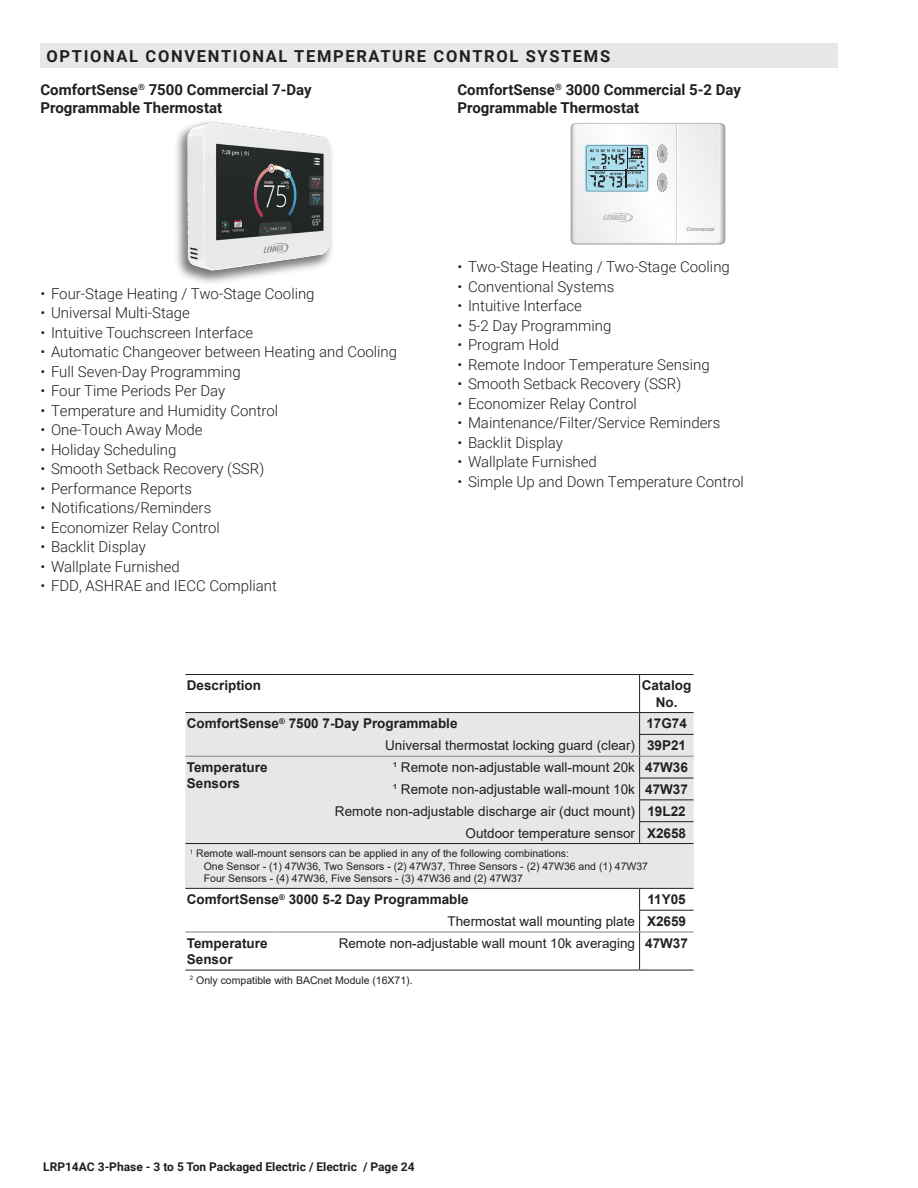
<style>
.page{position:relative;width:918px;height:1188px;background:#fff}
.page>*{position:absolute;margin:0;border:0;box-sizing:border-box;transform-origin:0 0}
.Roboto_Head_11_-_NO{font:700 16.5px "Roboto";letter-spacing:.1em;color:#231f20}
.t1{font:300 15px "Roboto";color:#231f20}
.Roboto_Bold_Body_Tex{font:700 15px/18px "Roboto";color:#231f20}
.Arial_Data_Cell_Righ{font:13.5px "Arial";color:#231f20}
.Arial_Head_Cell_Left{font:700 13.5px/16.2px "Arial";color:#231f20}
.Arial_Head_Cell{font:700 13.5px/16.2px "Arial";color:#231f20;text-align:center}
.t2{font:700 12px "Roboto";color:#231f20}
.Arial_Foot_Note_Numb{font:10.5px/12.6px "Arial";color:#231f20}
.t3{font:italic 5.1px "Arial";color:#72746e}
.t4{font:700 2.1px "Arial";color:#fff;scale:1.12 1}
</style>
<div class="page">
<div style="left:173px;top:119px;width:161px;height:166px;background:#231f20;opacity:.6"></div>
<img style="left:187px;top:123px;width:142px;height:148px">
<svg style="left:571px;top:123px;width:154px;height:121px"></svg>
<svg style="left:640px;top:713px;width:54px;height:130px;background:#e3e4e6"></svg>
<div style="left:185px;top:844px;width:509px;height:44px;background:#e6e7e9"></div>
<hr style="left:639px;top:675px;width:1px;height:37px;background:#231f20">
<hr style="left:185px;top:712px;width:92px;height:1px;background:#231f20">
<hr style="left:277px;top:712px;width:363px;height:1px;background:#231f20">
<hr style="left:640px;top:712px;width:54px;height:1px;background:#231f20">
<div style="left:185px;top:713px;width:455px;height:130px;background:#e6e7e9"></div>
<hr style="left:185px;top:843px;width:92px;height:1px;background:#231f20">
<hr style="left:277px;top:843px;width:363px;height:1px;background:#231f20">
<hr style="left:639px;top:910px;width:55px;height:1px;background:#231f20">
<svg style="left:639px;top:889px;width:1px;height:43px"></svg>
<hr style="left:639px;top:932px;width:1px;height:38px;background:#231f20">
<hr style="left:639px;top:734px;width:55px;height:1px;background:#231f20">
<hr style="left:639px;top:778px;width:55px;height:1px;background:#231f20">
<hr style="left:639px;top:799px;width:55px;height:1px;background:#231f20">
<hr style="left:639px;top:821px;width:55px;height:1px;background:#231f20">
<hr style="left:640px;top:756px;width:54px;height:1px;background:#808285">
<hr style="left:185px;top:756px;width:92px;height:1px;background:#808285">
<hr style="left:277px;top:756px;width:363px;height:1px;background:#808285">
<hr style="left:640px;top:932px;width:54px;height:1px;background:#808285">
<hr style="left:185px;top:932px;width:92px;height:1px;background:#808285">
<hr style="left:277px;top:932px;width:363px;height:1px;background:#808285">
<hr style="left:185px;top:970px;width:92px;height:1px;background:#231f20">
<hr style="left:277px;top:970px;width:363px;height:1px;background:#231f20">
<hr style="left:640px;top:970px;width:54px;height:1px;background:#231f20">
<hr style="left:640px;top:843px;width:54px;height:1px;background:#231f20">
<hr style="left:185px;top:888px;width:92px;height:1px;background:#231f20">
<hr style="left:277px;top:888px;width:363px;height:1px;background:#231f20">
<hr style="left:640px;top:888px;width:54px;height:1px;background:#231f20">
<hr style="left:185px;top:674px;width:92px;height:1px;background:#231f20">
<hr style="left:277px;top:674px;width:363px;height:1px;background:#231f20">
<hr style="left:640px;top:674px;width:54px;height:1px;background:#231f20">
<div style="left:40px;top:44px;width:798px;height:24px;background:#e6e7e9"></div>
<p class="Roboto_Head_11_-_NO" style="left:46px;top:44px;width:565px">OPTIONAL CONVENTIONAL TEMPERATURE CONTROL SYSTEMS</p>
<p class="Roboto_Bold_Body_Tex" style="left:40px;top:80px;width:273px">ComfortSense<sup>®</sup> 7500 Commercial 7-Day<br>Programmable Thermostat</p>
<p class="t1" style="left:40px;top:283px;width:276px">• Four-Stage Heating / Two-Stage Cooling</p>
<p class="t1" style="left:40px;top:302px;width:151px">• Universal Multi-Stage</p>
<p class="t1" style="left:40px;top:322px;width:214px">• Intuitive Touchscreen Interface</p>
<p class="t1" style="left:40px;top:341px;width:358px">• Automatic Changeover between Heating and Cooling</p>
<p class="t1" style="left:40px;top:361px;width:202px">• Full Seven-Day Programming</p>
<p class="t1" style="left:40px;top:380px;width:186px">• Four Time Periods Per Day</p>
<p class="t1" style="left:40px;top:400px;width:239px">• Temperature and Humidity Control</p>
<p class="t1" style="left:40px;top:419px;width:164px">• One-Touch Away Mode</p>
<p class="t1" style="left:40px;top:439px;width:137px">• Holiday Scheduling</p>
<p class="t1" style="left:40px;top:458px;width:225px">• Smooth Setback Recovery (SSR)</p>
<p class="t1" style="left:40px;top:478px;width:153px">• Performance Reports</p>
<p class="t1" style="left:40px;top:497px;width:172px">• Notifications/Reminders</p>
<p class="t1" style="left:40px;top:517px;width:181px">• Economizer Relay Control</p>
<p class="t1" style="left:40px;top:536px;width:107px">• Backlit Display</p>
<p class="t1" style="left:40px;top:556px;width:141px">• Wallplate Furnished</p>
<p class="t1" style="left:40px;top:575px;width:238px">• FDD, ASHRAE and IECC Compliant</p>
<p class="Roboto_Bold_Body_Tex" style="left:458px;top:80px;width:285px">ComfortSense<sup>®</sup> 3000 Commercial 5-2 Day<br>Programmable Thermostat</p>
<p class="t4" style="left:633px;top:148px;width:8px">MAINT</p>
<p class="t3" style="left:686px;top:226px;width:29px">Commercial</p>
<p class="t1" style="left:458px;top:256px;width:274px">• Two-Stage Heating / Two-Stage Cooling</p>
<p class="t1" style="left:458px;top:276px;width:158px">• Conventional Systems</p>
<p class="t1" style="left:458px;top:295px;width:126px">• Intuitive Interface</p>
<p class="t1" style="left:458px;top:315px;width:155px">• 5-2 Day Programming</p>
<p class="t1" style="left:458px;top:334px;width:103px">• Program Hold</p>
<p class="t1" style="left:458px;top:354px;width:254px">• Remote Indoor Temperature Sensing</p>
<p class="t1" style="left:458px;top:373px;width:225px">• Smooth Setback Recovery (SSR)</p>
<p class="t1" style="left:458px;top:393px;width:181px">• Economizer Relay Control</p>
<p class="t1" style="left:458px;top:412px;width:264px">• Maintenance/Filter/Service Reminders</p>
<p class="t1" style="left:458px;top:432px;width:107px">• Backlit Display</p>
<p class="t1" style="left:458px;top:451px;width:141px">• Wallplate Furnished</p>
<p class="t1" style="left:458px;top:471px;width:288px">• Simple Up and Down Temperature Control</p>
<p class="Arial_Head_Cell_Left" style="left:187px;top:678px;width:76px">Description</p>
<p class="Arial_Head_Cell" style="left:642px;top:678px;width:51px">Catalog<br>No.</p>
<p class="Arial_Head_Cell_Left" style="left:187px;top:716px;width:272px">ComfortSense<sup>®</sup> 7500 7-Day Programmable</p>
<p class="Arial_Head_Cell" style="left:646px;top:716px;width:42px">17G74</p>
<p class="Arial_Data_Cell_Righ" style="left:385px;top:736px;width:251px">Universal thermostat locking guard (clear)</p>
<p class="Arial_Head_Cell" style="left:647px;top:738px;width:41px">39P21</p>
<p class="Arial_Head_Cell_Left" style="left:187px;top:759px;width:82px">Temperature<br>Sensors</p>
<p class="Arial_Data_Cell_Righ" style="left:393px;top:758px;width:244px">¹ Remote non-adjustable wall-mount 20k</p>
<p class="Arial_Head_Cell" style="left:645px;top:759px;width:44px">47W36</p>
<p class="Arial_Data_Cell_Righ" style="left:393px;top:780px;width:244px">¹ Remote non-adjustable wall-mount 10k</p>
<p class="Arial_Head_Cell" style="left:645px;top:781px;width:44px">47W37</p>
<p class="Arial_Data_Cell_Righ" style="left:335px;top:802px;width:302px">Remote non-adjustable discharge air (duct mount)</p>
<p class="Arial_Head_Cell" style="left:647px;top:803px;width:40px">19L22</p>
<p class="Arial_Data_Cell_Righ" style="left:466px;top:823px;width:171px">Outdoor temperature sensor</p>
<p class="Arial_Head_Cell" style="left:647px;top:825px;width:41px">X2658</p>
<p class="Arial_Foot_Note_Numb" style="left:204px;top:847px;width:446px;text-indent:-14px"><sup>1</sup> Remote wall-mount sensors can be applied in any of the following combinations:<br>One Sensor - (1) 47W36, Two Sensors - (2) 47W37, Three Sensors - (2) 47W36 and (1) 47W37<br>Four Sensors - (4) 47W36, Five Sensors - (3) 47W36 and (2) 47W37</p>
<p class="Arial_Head_Cell_Left" style="left:187px;top:892px;width:283px">ComfortSense<sup>®</sup> 3000 5-2 Day Programmable</p>
<p class="Arial_Head_Cell" style="left:647px;top:892px;width:40px">11Y05</p>
<p class="Arial_Data_Cell_Righ" style="left:448px;top:912px;width:189px">Thermostat wall mounting plate</p>
<p class="Arial_Head_Cell" style="left:647px;top:913px;width:41px">X2659</p>
<p class="Arial_Head_Cell_Left" style="left:187px;top:935px;width:82px">Temperature<br>Sensor</p>
<p class="Arial_Data_Cell_Righ" style="left:339px;top:934px;width:298px">Remote non-adjustable wall mount 10k averaging</p>
<p class="Arial_Head_Cell" style="left:645px;top:935px;width:44px">47W37</p>
<p class="Arial_Foot_Note_Numb" style="left:190px;top:974px;width:224px"><sup>2</sup> Only compatible with BACnet Module (16X71).</p>
<p class="t2" style="left:43px;top:1158px;width:373px">LRP14AC 3-Phase - 3 to 5 Ton Packaged Electric / Electric / Page 24</p>
</div>
